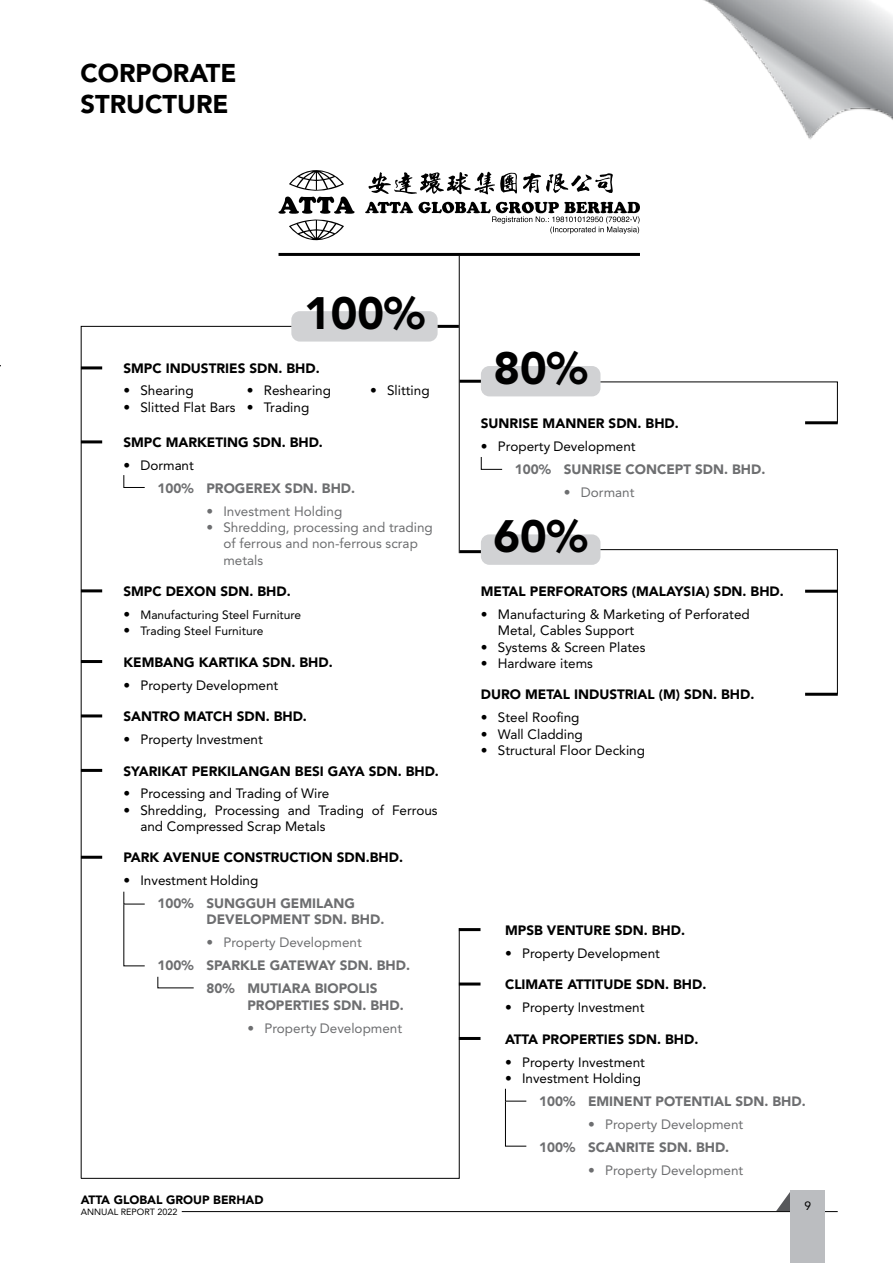
<style>
.page{position:relative;width:893px;height:1263px;background:#fff}
.page>*{position:absolute;margin:0;border:0;box-sizing:border-box;transform-origin:0 0}
.t1{font:900 45px "Avenir LT Std";color:#000}
.t2{font:900 25.5px/30.6px "Avenir LT Std";color:#000}
.t3{font:13.5px/16.2px "Avenir LT Std";color:#000}
.t4{font:900 13.5px "Avenir LT Std";color:#000}
.t5{font:900 13.5px/16.2px "Avenir LT Std";color:#6d6e70}
.t6{font:13.5px/16.2px "Avenir LT Std";color:#6d6e70}
.t7{font:12px "Avenir LT Std";color:#000}
.t8{font:900 12px "Avenir LT Std";color:#000}
.t9{font:9px "Avenir LT Std";color:#000}
.s1{font-size:13.5px}
</style>
<div class="page">
<svg style="left:776px;top:1191px;width:15px;height:20px"></svg>
<hr style="left:182px;top:1211px;width:656px;height:1px;background:#000">
<div style="left:791px;top:1191px;width:34px;height:72px;background:#bbbdc0"></div>
<img style="left:703px;top:0;width:189px;height:140px">
<div style="left:291px;top:311px;width:147px;height:31px;background:#d1d2d4;border-radius:9px"></div>
<div style="left:481px;top:366px;width:119px;height:30px;background:#d1d2d4;border-radius:9px"></div>
<div style="left:481px;top:534px;width:119px;height:31px;background:#d1d2d4;border-radius:9px"></div>
<svg style="left:368px;top:172px;width:245px;height:22px"></svg>
<svg style="left:279px;top:170px;width:76px;height:71px"></svg>
<svg style="left:365px;top:202px;width:275px;height:32px"></svg>
<hr style="left:459px;top:256px;width:1px;height:297px;background:#000">
<hr style="left:279px;top:253px;width:361px;height:3px;background:#000">
<hr style="left:459px;top:928px;width:21px;height:3px;background:#000">
<hr style="left:459px;top:982px;width:21px;height:3px;background:#000">
<hr style="left:459px;top:1037px;width:21px;height:3px;background:#000">
<hr style="left:438px;top:325px;width:21px;height:3px;background:#000">
<hr style="left:460px;top:380px;width:21px;height:3px;background:#000">
<hr style="left:460px;top:550px;width:21px;height:3px;background:#000">
<hr style="left:805px;top:421px;width:33px;height:3px;background:#000">
<hr style="left:805px;top:693px;width:33px;height:3px;background:#000">
<svg style="left:480px;top:457px;width:23px;height:13px"></svg>
<svg style="left:505px;top:1088px;width:22px;height:59px"></svg>
<svg style="left:80px;top:326px;width:212px;height:601px"></svg>
<svg style="left:600px;top:381px;width:238px;height:42px"></svg>
<svg style="left:600px;top:549px;width:238px;height:146px"></svg>
<svg style="left:80px;top:927px;width:380px;height:252px"></svg>
<h2 class="t2" style="left:80px;top:60px;width:158px">CORPORATE<br>STRUCTURE</h2>
<h1 class="t1" style="left:304px;top:294px;width:122px">100%</h1>
<p class="t4" style="left:123px;top:363px;width:198px">SMPC INDUSTRIES SDN. BHD.</p>
<p class="t3" style="left:123px;top:383px;width:72px">• Shearing</p>
<p class="t3" style="left:247px;top:383px;width:86px">• Reshearing</p>
<p class="t3" style="left:370px;top:383px;width:61px">• Slitting</p>
<p class="t3" style="left:123px;top:400px;width:187px">• Slitted Flat Bars • Trading</p>
<p class="t4" style="left:123px;top:437px;width:201px">SMPC MARKETING SDN. BHD.</p>
<p class="t3" style="left:123px;top:458px;width:72px">• Dormant</p>
<p class="t5" style="left:157px;top:481px;width:38px">100%</p>
<p class="t5" style="left:206px;top:481px;width:150px">PROGEREX SDN. BHD.</p>
<p class="t6" style="left:206px;top:504px;width:137px">• Investment Holding</p>
<p class="t6" style="left:223px;top:520px;width:211px;text-indent:-17px">• Shredding, processing and trading of ferrous and non-ferrous scrap metals</p>
<p class="t4" style="left:123px;top:586px;width:169px">SMPC DEXON SDN. BHD.</p>
<p class="t7" style="left:123px;top:609px;width:179px"><span class="s1">•</span> Manufacturing Steel Furniture</p>
<p class="t7" style="left:123px;top:625px;width:141px"><span class="s1">•</span> Trading Steel Furniture</p>
<p class="t4" style="left:123px;top:656px;width:211px">KEMBANG KARTIKA SDN. BHD.</p>
<p class="t3" style="left:123px;top:677px;width:156px">• Property Development</p>
<p class="t4" style="left:123px;top:711px;width:185px">SANTRO MATCH SDN. BHD.</p>
<p class="t3" style="left:123px;top:732px;width:141px">• Property Investment</p>
<p class="t4" style="left:123px;top:765px;width:317px">SYARIKAT PERKILANGAN BESI GAYA SDN. BHD.</p>
<p class="t3" style="left:123px;top:786px;width:207px">• Processing and Trading of Wire</p>
<p class="t3" style="left:140px;top:802px;width:299px;text-indent:-17px">• Shredding, Processing and Trading of Ferrous and Compressed Scrap Metals</p>
<p class="t4" style="left:123px;top:852px;width:281px">PARK AVENUE CONSTRUCTION SDN.BHD.</p>
<p class="t3" style="left:123px;top:873px;width:136px">• Investment Holding</p>
<p class="t5" style="left:157px;top:897px;width:38px">100%</p>
<p class="t5" style="left:157px;top:959px;width:38px">100%</p>
<p class="t5" style="left:206px;top:897px;width:179px">SUNGGUH GEMILANG<br>DEVELOPMENT SDN. BHD.</p>
<p class="t6" style="left:206px;top:935px;width:157px">• Property Development</p>
<p class="t5" style="left:206px;top:959px;width:205px">SPARKLE GATEWAY SDN. BHD.</p>
<p class="t5" style="left:206px;top:982px;width:30px">80%</p>
<p class="t5" style="left:247px;top:982px;width:158px">MUTIARA BIOPOLIS<br>PROPERTIES SDN. BHD.</p>
<p class="t6" style="left:247px;top:1020px;width:156px">• Property Development</p>
<p class="t8" style="left:81px;top:1193px;width:184px">ATTA GLOBAL GROUP BERHAD</p>
<p class="t9" style="left:81px;top:1207px;width:98px">ANNUAL REPORT 2022</p>
<h1 class="t1" style="left:494px;top:349px;width:96px">80%</h1>
<p class="t4" style="left:481px;top:417px;width:199px">SUNRISE MANNER SDN. BHD.</p>
<p class="t3" style="left:481px;top:439px;width:156px">• Property Development</p>
<p class="t5" style="left:515px;top:462px;width:38px">100%</p>
<p class="t5" style="left:564px;top:462px;width:203px">SUNRISE CONCEPT SDN. BHD.</p>
<p class="t6" style="left:564px;top:485px;width:72px">• Dormant</p>
<h1 class="t1" style="left:494px;top:517px;width:96px">60%</h1>
<p class="t4" style="left:481px;top:586px;width:304px">METAL PERFORATORS (MALAYSIA) SDN. BHD.</p>
<p class="t3" style="left:498px;top:607px;width:253px;text-indent:-17px">• Manufacturing &amp; Marketing of Perforated<br>Metal, Cables Support</p>
<p class="t3" style="left:481px;top:639px;width:166px">• Systems &amp; Screen Plates</p>
<p class="t3" style="left:481px;top:656px;width:114px">• Hardware items</p>
<p class="t4" style="left:481px;top:689px;width:275px">DURO METAL INDUSTRIAL (M) SDN. BHD.</p>
<p class="t3" style="left:481px;top:710px;width:100px">• Steel Roofing</p>
<p class="t3" style="left:481px;top:726px;width:103px">• Wall Cladding</p>
<p class="t3" style="left:481px;top:742px;width:166px">• Structural Floor Decking</p>
<p class="t4" style="left:505px;top:924px;width:181px">MPSB VENTURE SDN. BHD.</p>
<p class="t3" style="left:505px;top:945px;width:156px">• Property Development</p>
<p class="t4" style="left:505px;top:979px;width:203px">CLIMATE ATTITUDE SDN. BHD.</p>
<p class="t3" style="left:505px;top:1000px;width:141px">• Property Investment</p>
<p class="t4" style="left:505px;top:1033px;width:195px">ATTA PROPERTIES SDN. BHD.</p>
<p class="t3" style="left:505px;top:1054px;width:141px">• Property Investment</p>
<p class="t3" style="left:505px;top:1070px;width:137px">• Investment Holding</p>
<p class="t5" style="left:539px;top:1094px;width:38px">100%</p>
<p class="t5" style="left:539px;top:1140px;width:38px">100%</p>
<p class="t5" style="left:588px;top:1094px;width:219px">EMINENT POTENTIAL SDN. BHD.</p>
<p class="t5" style="left:588px;top:1140px;width:143px">SCANRITE SDN. BHD.</p>
<p class="t6" style="left:588px;top:1116px;width:157px">• Property Development</p>
<p class="t6" style="left:588px;top:1162px;width:157px">• Property Development</p>
<p class="t7" style="left:805px;top:1199px;width:8px">9</p>
</div>
